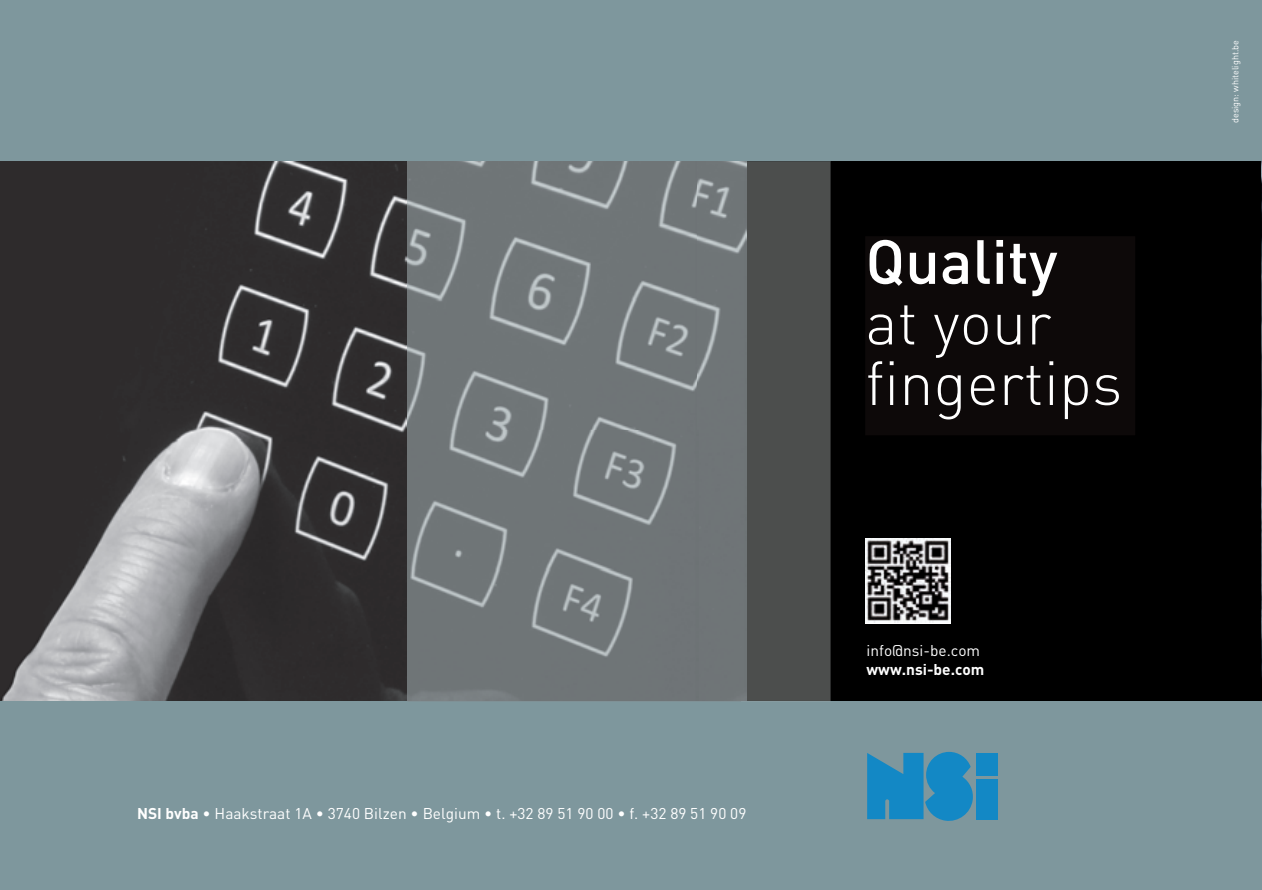
<style>
.page{position:relative;width:1262px;height:890px;background:#7e979d}
.page>*{position:absolute;margin:0;border:0;box-sizing:border-box;transform-origin:0 0}
.t1{font:300 61.35px/60.6px "DIN";color:#fff}
.t2{font:500 61.35px "DIN";color:#fff}
.t3{font:15.45px "DIN";color:#fff}
.t4{font:700 15.45px "DIN";color:#fff}
.t5{font:9px "DIN";color:#fff}
.s1{font-weight:700}
</style>
<div class="page">
<img style="left:1261px;top:161px;width:1px;height:540px">
<div style="left:741px;top:161px;width:520px;height:540px;background:#000"></div>
<img style="left:0;top:161px;width:407px;height:540px">
<img style="left:865px;top:538px;width:85px;height:85px">
<div style="left:976px;top:779px;width:22px;height:40px;background:#1388c5"></div>
<div style="left:976px;top:753px;width:22px;height:22px;background:#1388c5"></div>
<svg style="left:867px;top:752px;width:106px;height:69px"></svg>
<div style="left:866px;top:237px;width:269px;height:198px;background:#0d0909"></div>
<svg style="left:407px;top:161px;width:423px;height:540px;background:#6c7173"></svg>
<p class="t3" style="left:137px;top:804px;width:611px"><span class="s1">NSI bvba</span> • Haakstraat 1A • 3740 Bilzen • Belgium • t. +32 89 51 90 00 • f. +32 89 51 90 09</p>
<h1 class="t2" style="left:865px;top:222px;width:194px">Quality</h1>
<h1 class="t1" style="left:865px;top:291px;width:258px">at your fingertips</h1>
<p class="t3" style="left:866px;top:641px;width:115px">info@nsi-be.com</p>
<p class="t4" style="left:866px;top:659px;width:119px">www.nsi-be.com</p>
<p class="t5" style="left:1229px;top:123px;width:84px;rotate:-90deg">design: whitelight.be</p>
</div>
